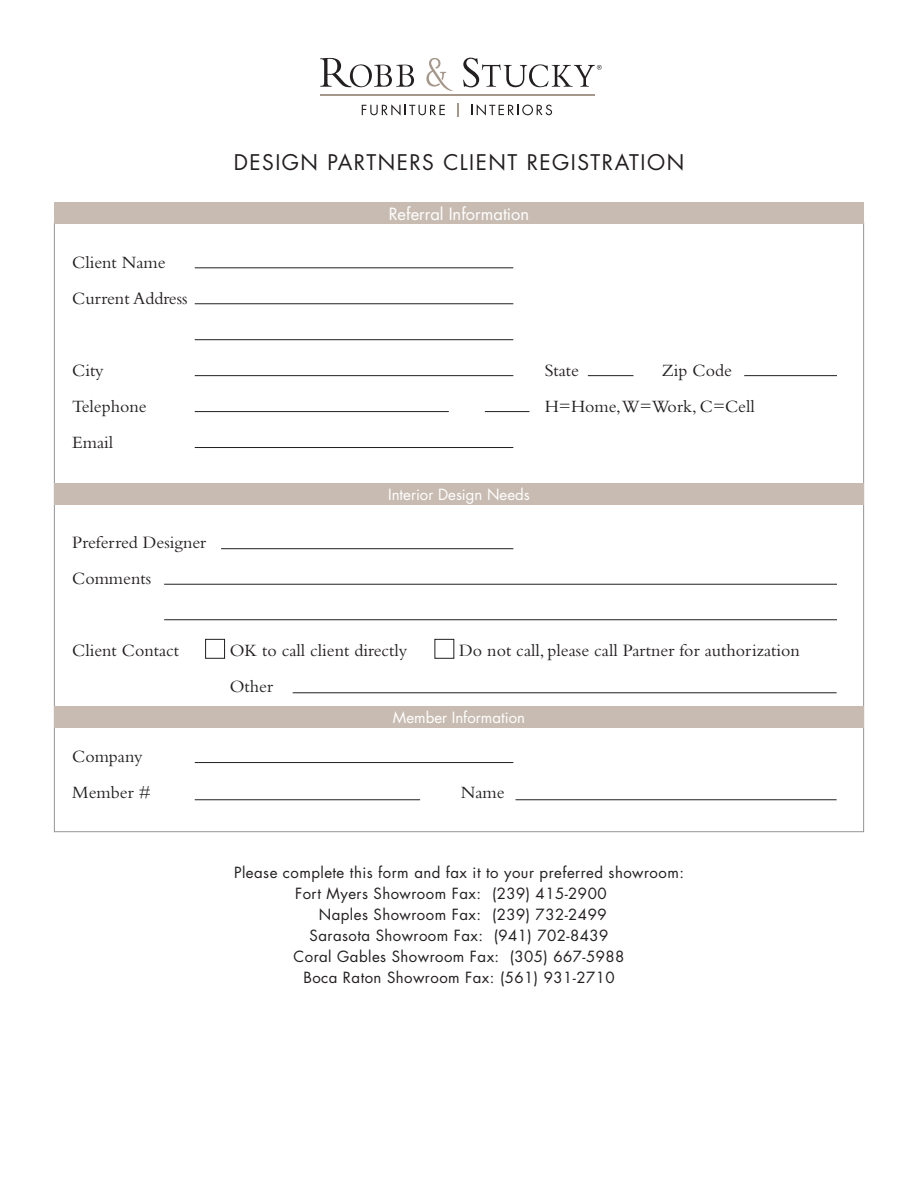
<style>
.page{position:relative;width:918px;height:1188px;background:#fff}
.page>*{position:absolute;margin:0;border:0;box-sizing:border-box;transform-origin:0 0}
.t1{font:21px "Futura";letter-spacing:.07em;color:#231f20}
.t2{font:18px/36px "Bembo";color:#231f20}
.t3{font:16.5px "Futura";color:#fff}
.t4{font:15px "Futura";letter-spacing:.03em;color:#231f20}
.t5{font:15px "Futura";color:#fff}
</style>
<div class="page">
<div style="left:54px;top:483px;width:810px;height:22px;background:#c8bcb2"></div>
<div style="left:54px;top:706px;width:810px;height:22px;background:#c8bcb2"></div>
<hr style="left:195px;top:267px;width:318px;height:1px;background:#231f20">
<hr style="left:195px;top:762px;width:318px;height:1px;background:#231f20">
<hr style="left:221px;top:548px;width:292px;height:1px;background:#231f20">
<hr style="left:293px;top:692px;width:544px;height:1px;background:#231f20">
<hr style="left:195px;top:303px;width:318px;height:1px;background:#231f20">
<hr style="left:195px;top:799px;width:225px;height:1px;background:#231f20">
<hr style="left:516px;top:799px;width:321px;height:1px;background:#231f20">
<hr style="left:195px;top:339px;width:318px;height:1px;background:#231f20">
<hr style="left:195px;top:411px;width:254px;height:1px;background:#231f20">
<hr style="left:195px;top:375px;width:318px;height:1px;background:#231f20">
<hr style="left:588px;top:375px;width:45px;height:1px;background:#231f20">
<hr style="left:744px;top:375px;width:93px;height:1px;background:#231f20">
<hr style="left:485px;top:411px;width:44px;height:1px;background:#231f20">
<hr style="left:164px;top:584px;width:673px;height:1px;background:#231f20">
<hr style="left:164px;top:619px;width:673px;height:1px;background:#231f20">
<div style="left:205px;top:639px;width:20px;height:20px;border:1px solid #231f20"></div>
<div style="left:435px;top:639px;width:19px;height:20px;border:1px solid #231f20"></div>
<hr style="left:195px;top:447px;width:318px;height:1px;background:#231f20">
<div style="left:54px;top:202px;width:810px;height:22px;background:#c8bcb2"></div>
<svg style="left:362px;top:104px;width:83px;height:12px"></svg>
<svg style="left:471px;top:104px;width:81px;height:12px"></svg>
<svg style="left:320px;top:58px;width:94px;height:30px"></svg>
<svg style="left:457px;top:103px;width:2px;height:14px"></svg>
<svg style="left:426px;top:58px;width:27px;height:33px"></svg>
<hr style="left:320px;top:94px;width:275px;height:2px;background:#a5978a">
<svg style="left:463px;top:58px;width:139px;height:29px"></svg>
<p class="t2" style="left:72px;top:244px;width:117px">Client Name<br>Current Address</p>
<h1 class="t1" style="left:234px;top:149px;width:452px">DESIGN PARTNERS CLIENT REGISTRATION</h1>
<p class="t3" style="left:389px;top:203px;width:142px">Referral Information</p>
<p class="t2" style="left:72px;top:352px;width:33px">City</p>
<p class="t2" style="left:545px;top:352px;width:36px">State</p>
<p class="t2" style="left:662px;top:352px;width:72px">Zip Code</p>
<p class="t2" style="left:72px;top:388px;width:76px">Telephone</p>
<p class="t2" style="left:545px;top:388px;width:211px">H=Home,W=Work, C=Cell</p>
<p class="t2" style="left:72px;top:424px;width:43px">Email</p>
<p class="t2" style="left:72px;top:524px;width:136px">Preferred Designer<br>Comments</p>
<p class="t5" style="left:388px;top:485px;width:143px">Interior Design Needs</p>
<p class="t2" style="left:72px;top:632px;width:108px">Client Contact</p>
<p class="t2" style="left:230px;top:632px;width:179px">OK to call client directly</p>
<p class="t2" style="left:459px;top:632px;width:342px">Do not call, please call Partner for authorization</p>
<p class="t2" style="left:230px;top:668px;width:45px">Other</p>
<p class="t2" style="left:72px;top:738px;width:80px">Company<br>Member #</p>
<p class="t5" style="left:393px;top:708px;width:134px">Member Information</p>
<p class="t2" style="left:461px;top:774px;width:45px">Name</p>
<p class="t4" style="left:234px;top:863px;width:451px">Please complete this form and fax it to your preferred showroom:</p>
<p class="t4" style="left:295px;top:884px;width:313px">Fort Myers Showroom Fax: (239) 415-2900</p>
<p class="t4" style="left:319px;top:905px;width:289px">Naples Showroom Fax: (239) 732-2499</p>
<p class="t4" style="left:310px;top:926px;width:300px">Sarasota Showroom Fax: (941) 702-8439</p>
<p class="t4" style="left:294px;top:947px;width:332px">Coral Gables Showroom Fax: (305) 667-5988</p>
<p class="t4" style="left:303px;top:968px;width:313px">Boca Raton Showroom Fax: (561) 931-2710</p>
</div>
